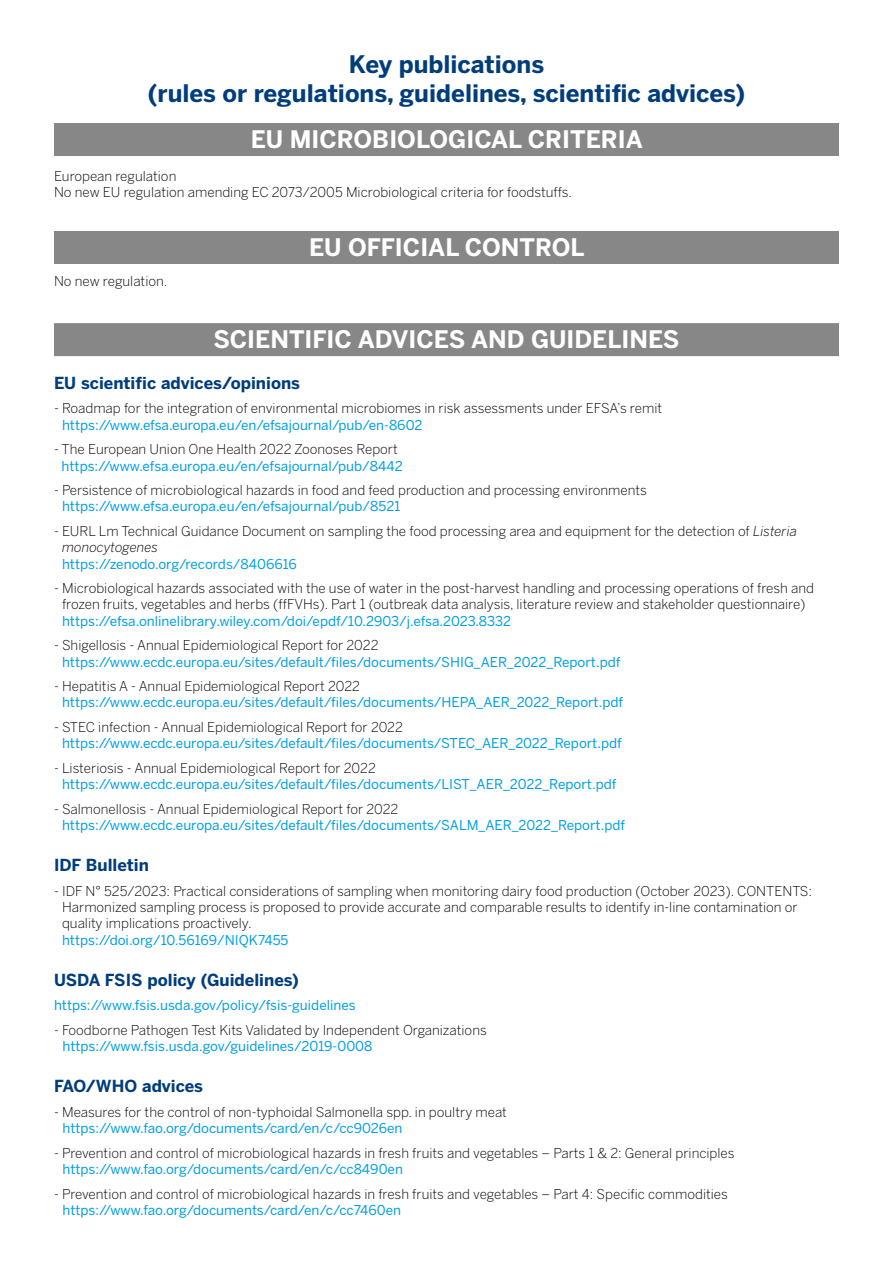
<style>
.page{position:relative;width:893px;height:1263px;background:#fff}
.page>*{position:absolute;margin:0;border:0;box-sizing:border-box;transform-origin:0 0}
.t1{font:700 24px "Benton Sans";color:#fff}
.t2{font:700 24px/28.8px "Benton Sans";color:#003d7c;text-align:center}
.t3{font:700 16.5px "Benton Sans";color:#003d7c}
.t4{font:300 13.5px/16.2px "Benton Sans";color:#000}
.t5{font:13.5px "Benton Sans";color:#009fe3}
.s1{font-style:italic}
</style>
<div class="page">
<div style="left:54px;top:123px;width:785px;height:33px;background:#878787"></div>
<div style="left:54px;top:231px;width:785px;height:33px;background:#878787"></div>
<div style="left:54px;top:323px;width:785px;height:33px;background:#878787"></div>
<h1 class="t2" style="left:148px;top:50px;width:599px">Key publications<br>(rules or regulations, guidelines, scientific advices)</h1>
<h1 class="t1" style="left:251px;top:124px;width:393px">EU MICROBIOLOGICAL CRITERIA</h1>
<p class="t4" style="left:54px;top:168px;width:519px">European regulation<br>No new EU regulation amending EC 2073/2005 Microbiological criteria for foodstuffs.</p>
<h1 class="t1" style="left:309px;top:232px;width:277px">EU OFFICIAL CONTROL</h1>
<p class="t4" style="left:54px;top:273px;width:115px">No new regulation.</p>
<h1 class="t1" style="left:213px;top:325px;width:468px">SCIENTIFIC ADVICES AND GUIDELINES</h1>
<p class="t3" style="left:54px;top:372px;width:248px">EU scientific advices/opinions</p>
<p class="t4" style="left:54px;top:400px;width:610px">- Roadmap for the integration of environmental microbiomes in risk assessments under EFSA’s remit</p>
<p class="t5" style="left:62px;top:417px;width:362px">https://www.efsa.europa.eu/en/efsajournal/pub/en-8602</p>
<p class="t4" style="left:54px;top:441px;width:345px">- The European Union One Health 2022 Zoonoses Report</p>
<p class="t5" style="left:62px;top:457px;width:343px">https://www.efsa.europa.eu/en/efsajournal/pub/8442</p>
<p class="t4" style="left:54px;top:482px;width:594px">- Persistence of microbiological hazards in food and feed production and processing environments</p>
<p class="t5" style="left:62px;top:498px;width:340px">https://www.efsa.europa.eu/en/efsajournal/pub/8521</p>
<p class="t4" style="left:62px;top:523px;width:737px;text-indent:-8px">- EURL Lm Technical Guidance Document on sampling the food processing area and equipment for the detection of <span class="s1">Listeria monocytogenes</span></p>
<p class="t5" style="left:62px;top:555px;width:236px">https://zenodo.org/records/8406616</p>
<p class="t4" style="left:54px;top:580px;width:761px;text-align:center">- Microbiological hazards associated with the use of water in the post-harvest handling and processing operations of fresh and frozen fruits, vegetables and herbs (ffFVHs). Part 1 (outbreak data analysis, literature review and stakeholder questionnaire)</p>
<p class="t5" style="left:62px;top:613px;width:451px">https://efsa.onlinelibrary.wiley.com/doi/epdf/10.2903/j.efsa.2023.8332</p>
<p class="t4" style="left:54px;top:637px;width:326px">- Shigellosis - Annual Epidemiological Report for 2022</p>
<p class="t5" style="left:62px;top:653px;width:560px">https://www.ecdc.europa.eu/sites/default/files/documents/SHIG_AER_2022_Report.pdf</p>
<p class="t4" style="left:54px;top:678px;width:307px">- Hepatitis A - Annual Epidemiological Report 2022</p>
<p class="t5" style="left:62px;top:694px;width:563px">https://www.ecdc.europa.eu/sites/default/files/documents/HEPA_AER_2022_Report.pdf</p>
<p class="t4" style="left:54px;top:719px;width:350px">- STEC infection - Annual Epidemiological Report for 2022</p>
<p class="t5" style="left:62px;top:735px;width:561px">https://www.ecdc.europa.eu/sites/default/files/documents/STEC_AER_2022_Report.pdf</p>
<p class="t4" style="left:54px;top:760px;width:323px">- Listeriosis - Annual Epidemiological Report for 2022</p>
<p class="t5" style="left:62px;top:776px;width:556px">https://www.ecdc.europa.eu/sites/default/files/documents/LIST_AER_2022_Report.pdf</p>
<p class="t4" style="left:54px;top:801px;width:346px">- Salmonellosis - Annual Epidemiological Report for 2022</p>
<p class="t5" style="left:62px;top:817px;width:565px">https://www.ecdc.europa.eu/sites/default/files/documents/SALM_AER_2022_Report.pdf</p>
<p class="t3" style="left:54px;top:855px;width:96px">IDF Bulletin</p>
<p class="t4" style="left:62px;top:883px;width:752px;text-indent:-8px">- IDF N° 525/2023: Practical considerations of sampling when monitoring dairy food production (October 2023). CONTENTS:<br>Harmonized sampling process is proposed to provide accurate and comparable results to identify in-line contamination or quality implications proactively.</p>
<p class="t5" style="left:62px;top:931px;width:228px">https://doi.org/10.56169/NIQK7455</p>
<p class="t3" style="left:54px;top:969px;width:246px">USDA FSIS policy (Guidelines)</p>
<p class="t5" style="left:54px;top:997px;width:303px">https://www.fsis.usda.gov/policy/fsis-guidelines</p>
<p class="t4" style="left:54px;top:1022px;width:434px">- Foodborne Pathogen Test Kits Validated by Independent Organizations</p>
<p class="t5" style="left:63px;top:1038px;width:311px">https://www.fsis.usda.gov/guidelines/2019-0008</p>
<p class="t3" style="left:54px;top:1076px;width:150px">FAO/WHO advices</p>
<p class="t4" style="left:54px;top:1104px;width:454px">- Measures for the control of non-typhoidal Salmonella spp. in poultry meat</p>
<p class="t5" style="left:63px;top:1120px;width:342px">https://www.fao.org/documents/card/en/c/cc9026en</p>
<p class="t4" style="left:54px;top:1145px;width:682px">- Prevention and control of microbiological hazards in fresh fruits and vegetables – Parts 1 &amp; 2: General principles</p>
<p class="t5" style="left:63px;top:1161px;width:342px">https://www.fao.org/documents/card/en/c/cc8490en</p>
<p class="t4" style="left:54px;top:1186px;width:675px">- Prevention and control of microbiological hazards in fresh fruits and vegetables – Part 4: Specific commodities</p>
<p class="t5" style="left:63px;top:1202px;width:340px">https://www.fao.org/documents/card/en/c/cc7460en</p>
</div>
